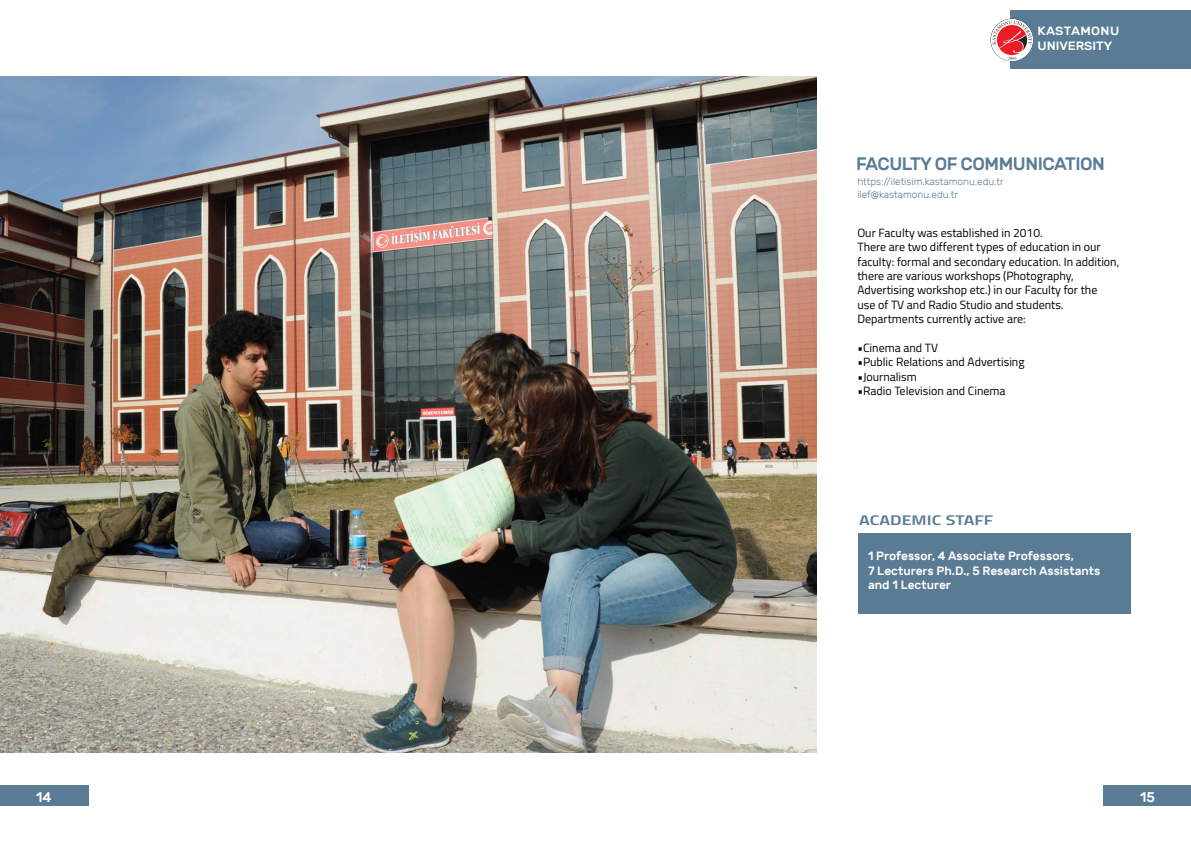
<style>
.page{position:relative;width:1191px;height:842px;background:#fff}
.page>*{position:absolute;margin:0;border:0;box-sizing:border-box;transform-origin:0 0}
.t1{font:500 18px "Rubik";letter-spacing:-.025em;color:#597b94}
.t2{font:14px "Titillium Semibold Upright";color:#597b94;scale:1.39 1}
.t3{font:500 14px "Rubik";color:#fff}
.t4{font:12px/14.4px "Titillium";color:#000}
.t5{font:500 12px/14.4px "Rubik";color:#fff}
.t6{font:500 12px/14.4px "Rubik";color:#fff;scale:1.07 1}
.t7{font:300 10px/12.2px "Rubik";color:#597b94}
</style>
<div class="page">
<div style="left:0;top:785px;width:88px;height:20px;background:#597b94"></div>
<div style="left:1103px;top:785px;width:88px;height:20px;background:#597b94"></div>
<div style="left:1010px;top:11px;width:181px;height:58px;background:#597b94"></div>
<img style="left:990px;top:19px;width:43px;height:42px;border-radius:21px">
<img style="left:0;top:76px;width:816px;height:677px">
<div style="left:858px;top:533px;width:272px;height:81px;background:#597b94"></div>
<p class="t6" style="left:1037px;top:24px;width:78px">KASTAMONU<br>UNIVERSITY</p>
<h1 class="t1" style="left:856px;top:154px;width:250px">FACULTY OF COMMUNICATION</h1>
<p class="t7" style="left:857px;top:176px;width:148px">https://iletisim.kastamonu.edu.tr ilef@kastamonu.edu.tr</p>
<p class="t4" style="left:857px;top:225px;width:263px">Our Faculty was established in 2010.<br>There are two different types of education in our faculty: formal and secondary education. In addition, there are various workshops (Photography, Advertising workshop etc.) in our Faculty for the<br>use of TV and Radio Studio and students.<br>Departments currently active are:</p>
<p class="t4" style="left:857px;top:340px;width:82px">•Cinema and TV</p>
<p class="t4" style="left:857px;top:354px;width:169px">•Public Relations and Advertising</p>
<p class="t4" style="left:857px;top:369px;width:61px">•Journalism</p>
<p class="t4" style="left:857px;top:383px;width:150px">•Radio Television and Cinema</p>
<p class="t2" style="left:859px;top:510px;width:98px">ACADEMIC STAFF</p>
<p class="t5" style="left:868px;top:549px;width:234px">1 Professor, 4 Associate Professors,<br>7 Lecturers Ph.D., 5 Research Assistants and 1 Lecturer</p>
<p class="t3" style="left:36px;top:789px;width:17px">14</p>
<p class="t3" style="left:1140px;top:789px;width:16px">15</p>
</div>
